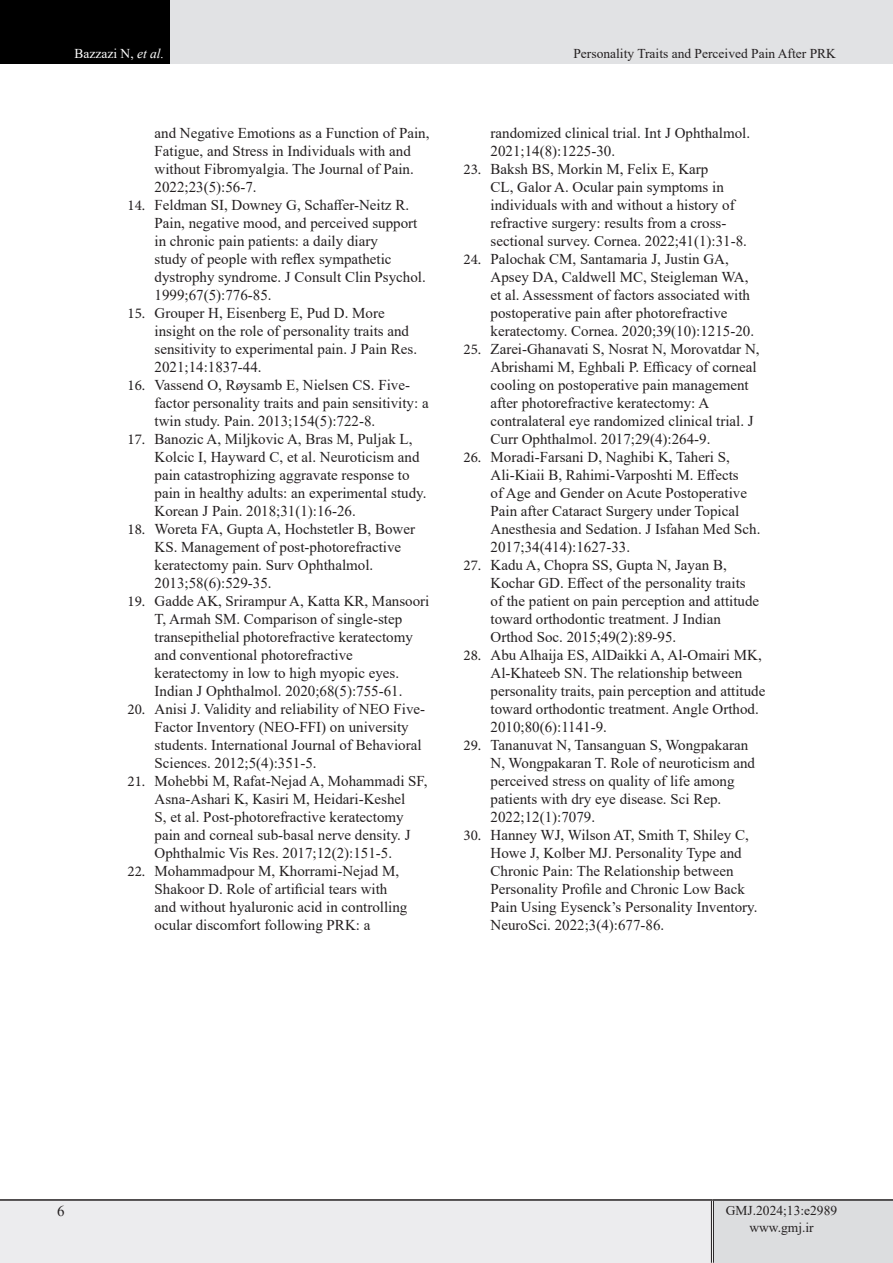
<style>
.page{position:relative;width:893px;height:1263px;background:#fff}
.page>*{position:absolute;margin:0;border:0;box-sizing:border-box;transform-origin:0 0}
.t1{font:15px/18px "Times New Roman";color:#231f20}
.lllllllllllllll{font:13.5px "Times New Roman";color:#231f20}
.t2{font:13.5px "Times New Roman";color:#fff}
.s1{font-style:italic}
.s2{font-family:"Minion Pro"}
</style>
<div class="page">
<div style="left:0;top:1200px;width:712px;height:63px;background:#ececee"></div>
<div style="left:712px;top:1200px;width:181px;height:63px;background:#dcdddf"></div>
<hr style="left:711px;top:1201px;width:3px;height:62px;background:#fff">
<hr style="left:711px;top:1201px;width:1px;height:62px;background:#231f20">
<hr style="left:713px;top:1201px;width:1px;height:62px;background:#231f20">
<hr style="left:0;top:1199px;width:712px;height:2px;background:#231f20">
<hr style="left:712px;top:1199px;width:181px;height:2px;background:#231f20">
<div style="left:0;top:0;width:170px;height:64px;background:#000"></div>
<div style="left:170px;top:0;width:723px;height:64px;background:#e1e2e4"></div>
<p class="t2" style="left:74px;top:44px;width:91px">Bazzazi N, <span class="s1">et al.</span></p>
<p class="lllllllllllllll" style="left:573px;top:44px;width:264px">Personality Traits and Perceived Pain After PRK</p>
<p class="t1" style="left:155px;top:123px;width:276px">and Negative Emotions as a Function of Pain, Fatigue, and Stress in Individuals with and without Fibromyalgia. The Journal of Pain.<br>2022;23(5):56-7.</p>
<p class="t1" style="left:155px;top:195px;width:273px;text-indent:-27px"><span class="s2">14.</span> Feldman SI, Downey G, Schaffer-Neitz R.<br>Pain, negative mood, and perceived support in chronic pain patients: a daily diary<br>study of people with reflex sympathetic dystrophy syndrome. J Consult Clin Psychol.<br>1999;67(5):776-85.</p>
<p class="t1" style="left:155px;top:303px;width:264px;text-indent:-27px"><span class="s2">15.</span> Grouper H, Eisenberg E, Pud D. More insight on the role of personality traits and sensitivity to experimental pain. J Pain Res.<br>2021;14:1837-44.</p>
<p class="t1" style="left:155px;top:375px;width:276px;text-indent:-27px"><span class="s2">16.</span> Vassend O, Røysamb E, Nielsen CS. Five&shy;factor personality traits and pain sensitivity: a twin study. Pain. 2013;154(5):722-8.</p>
<p class="t1" style="left:155px;top:429px;width:273px;text-indent:-27px"><span class="s2">17.</span> Banozic A, Miljkovic A, Bras M, Puljak L, Kolcic I, Hayward C, et al. Neuroticism and pain catastrophizing aggravate response to pain in healthy adults: an experimental study.<br>Korean J Pain. 2018;31(1):16-26.</p>
<p class="t1" style="left:155px;top:519px;width:262px;text-indent:-27px"><span class="s2">18.</span> Woreta FA, Gupta A, Hochstetler B, Bower KS. Management of post-photorefractive keratectomy pain. Surv Ophthalmol.<br>2013;58(6):529-35.</p>
<p class="t1" style="left:155px;top:591px;width:276px;text-indent:-27px"><span class="s2">19.</span> Gadde AK, Srirampur A, Katta KR, Mansoori T, Armah SM. Comparison of single-step transepithelial photorefractive keratectomy and conventional photorefractive keratectomy in low to high myopic eyes.<br>Indian J Ophthalmol. 2020;68(5):755-61.</p>
<p class="t1" style="left:155px;top:699px;width:272px;text-indent:-27px"><span class="s2">20.</span> Anisi J. Validity and reliability of NEO Five-Factor Inventory (NEO-FFI) on university students. International Journal of Behavioral Sciences. 2012;5(4):351-5.</p>
<p class="t1" style="left:155px;top:771px;width:274px;text-indent:-27px"><span class="s2">21.</span> Mohebbi M, Rafat-Nejad A, Mohammadi SF, Asna-Ashari K, Kasiri M, Heidari-Keshel<br>S, et al. Post-photorefractive keratectomy pain and corneal sub-basal nerve density. J Ophthalmic Vis Res. 2017;12(2):151-5.</p>
<p class="t1" style="left:155px;top:861px;width:254px;text-indent:-27px"><span class="s2">22.</span> Mohammadpour M, Khorrami-Nejad M, Shakoor D. Role of artificial tears with and without hyaluronic acid in controlling ocular discomfort following PRK: a</p>
<p class="t1" style="left:490px;top:123px;width:261px">randomized clinical trial. Int J Ophthalmol.<br>2021;14(8):1225-30.</p>
<p class="t1" style="left:490px;top:159px;width:258px;text-indent:-27px"><span class="s2">23.</span> Baksh BS, Morkin M, Felix E, Karp<br>CL, Galor A. Ocular pain symptoms in individuals with and without a history of refractive surgery: results from a cross&shy;sectional survey. Cornea. 2022;41(1):31-8.</p>
<p class="t1" style="left:490px;top:249px;width:265px;text-indent:-27px"><span class="s2">24.</span> Palochak CM, Santamaria J, Justin GA, Apsey DA, Caldwell MC, Steigleman WA, et al. Assessment of factors associated with postoperative pain after photorefractive keratectomy. Cornea. 2020;39(10):1215-20.</p>
<p class="t1" style="left:490px;top:339px;width:271px;text-indent:-27px"><span class="s2">25.</span> Zarei-Ghanavati S, Nosrat N, Morovatdar N, Abrishami M, Eghbali P. Efficacy of corneal cooling on postoperative pain management after photorefractive keratectomy: A contralateral eye randomized clinical trial. J Curr Ophthalmol. 2017;29(4):264-9.</p>
<p class="t1" style="left:490px;top:447px;width:271px;text-indent:-27px"><span class="s2">26.</span> Moradi-Farsani D, Naghibi K, Taheri S, Ali-Kiaii B, Rahimi-Varposhti M. Effects<br>of Age and Gender on Acute Postoperative Pain after Cataract Surgery under Topical Anesthesia and Sedation. J Isfahan Med Sch.<br>2017;34(414):1627-33.</p>
<p class="t1" style="left:490px;top:555px;width:270px;text-indent:-27px"><span class="s2">27.</span> Kadu A, Chopra SS, Gupta N, Jayan B, Kochar GD. Effect of the personality traits of the patient on pain perception and attitude toward orthodontic treatment. J Indian Orthod Soc. 2015;49(2):89-95.</p>
<p class="t1" style="left:490px;top:645px;width:276px;text-indent:-27px"><span class="s2">28.</span> Abu Alhaija ES, AlDaikki A, Al-Omairi MK, Al-Khateeb SN. The relationship between personality traits, pain perception and attitude toward orthodontic treatment. Angle Orthod.<br>2010;80(6):1141-9.</p>
<p class="t1" style="left:490px;top:735px;width:266px;text-indent:-27px"><span class="s2">29.</span> Tananuvat N, Tansanguan S, Wongpakaran N, Wongpakaran T. Role of neuroticism and perceived stress on quality of life among patients with dry eye disease. Sci Rep.<br>2022;12(1):7079.</p>
<p class="t1" style="left:490px;top:825px;width:268px;text-indent:-27px"><span class="s2">30.</span> Hanney WJ, Wilson AT, Smith T, Shiley C, Howe J, Kolber MJ. Personality Type and Chronic Pain: The Relationship between Personality Profile and Chronic Low Back Pain Using Eysenck’s Personality Inventory.<br>NeuroSci. 2022;3(4):677-86.</p>
<p class="t1" style="left:57px;top:1202px;width:9px">6</p>
<p class="lllllllllllllll" style="left:726px;top:1201px;width:113px">GMJ.2024;13:e2989</p>
<p class="lllllllllllllll" style="left:749px;top:1217px;width:66px">www.gmj.ir</p>
</div>
